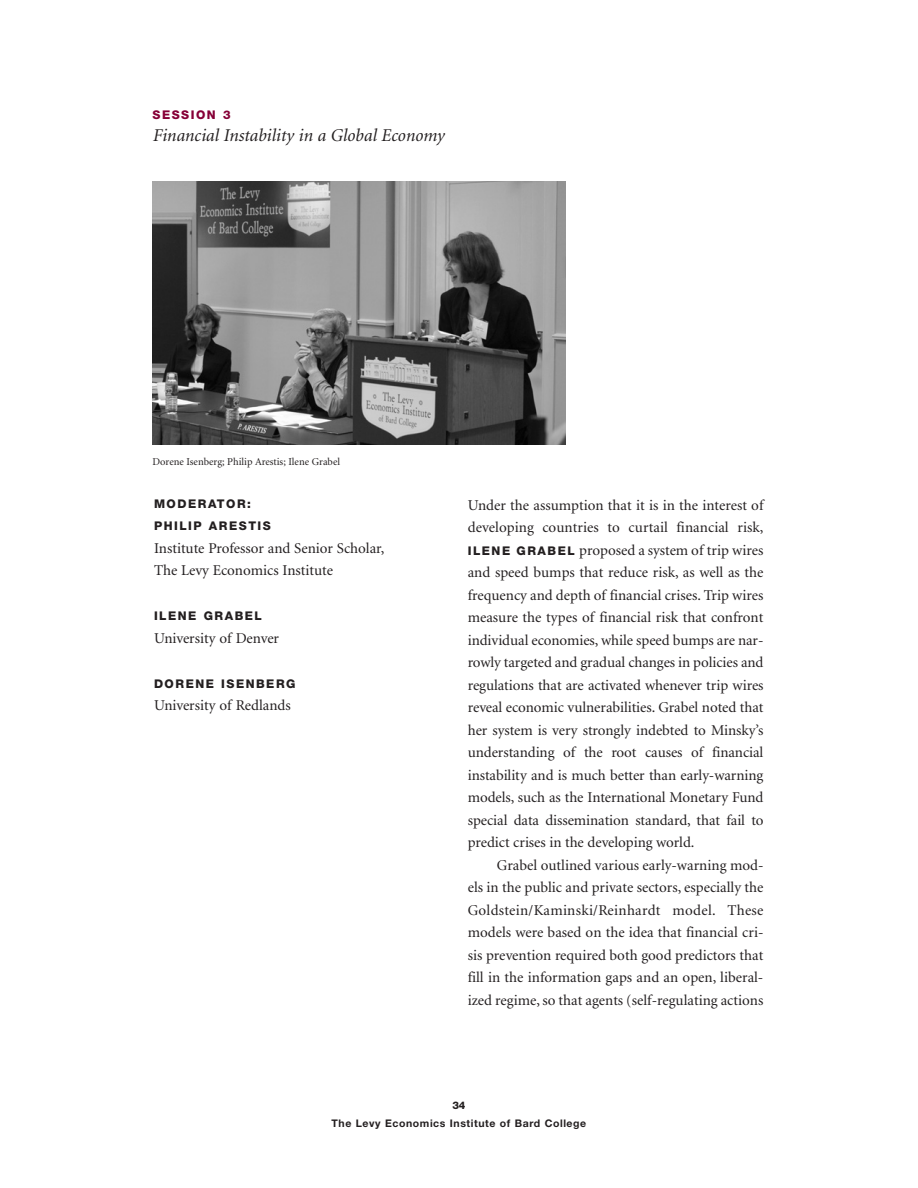
<style>
.page{position:relative;width:918px;height:1188px;background:#fff}
.page>*{position:absolute;margin:0;border:0;box-sizing:border-box;transform-origin:0 0}
.t1{font:italic 18px "Minion";color:#231f20}
.t2{font:15px/22.5px "Minion";color:#231f20;text-align:justify}
.t3{font:800 12px/22.5px "Helvetica Neue";letter-spacing:.125em;color:#231f20}
.t4{font:800 12px "Helvetica Neue";letter-spacing:.125em;color:#860037}
.t5{font:10.5px "Minion";color:#231f20}
.t6{font:700 10.5px "Helvetica Neue";letter-spacing:.055em;color:#231f20}
.t7{font:800 10.5px "Helvetica Neue";color:#231f20}
.s1{font-family:"Helvetica Neue";font-weight:800;font-size:12px}
</style>
<div class="page">
<img style="left:153px;top:181px;width:413px;height:264px">
<p class="t4" style="left:153px;top:110px;width:80px">SESSION 3</p>
<p class="t1" style="left:153px;top:128px;width:293px">Financial Instability in a Global Economy</p>
<p class="t5" style="left:153px;top:457px;width:189px">Dorene Isenberg; Philip Arestis; Ilene Grabel</p>
<p class="t3" style="left:154px;top:493px;width:118px">MODERATOR:<br>PHILIP ARESTIS</p>
<p class="t2" style="left:154px;top:538px;width:232px">Institute Professor and Senior Scholar,<br>The Levy Economics Institute</p>
<p class="t3" style="left:154px;top:606px;width:109px">ILENE GRABEL</p>
<p class="t2" style="left:154px;top:628px;width:127px">University of Denver</p>
<p class="t3" style="left:154px;top:673px;width:143px">DORENE ISENBERG</p>
<p class="t2" style="left:154px;top:695px;width:138px">University of Redlands</p>
<p class="t2" style="left:468px;top:495px;width:297px">Under the assumption that it is in the interest of developing countries to curtail financial risk, <span class="s1">ILENE GRABEL</span> proposed a system of trip wires and speed bumps that reduce risk, as well as the frequency and depth of financial crises. Trip wires measure the types of financial risk that confront individual economies, while speed bumps are nar&shy;rowly targeted and gradual changes in policies and regulations that are activated whenever trip wires reveal economic vulnerabilities. Grabel noted that her system is very strongly indebted to Minsky’s understanding of the root causes of financial instability and is much better than early-warning models, such as the International Monetary Fund special data dissemination standard, that fail to predict crises in the developing world.</p>
<p class="t2" style="left:468px;top:855px;width:297px;text-indent:29px">Grabel outlined various early-warning mod&shy;els in the public and private sectors, especially the Goldstein/Kaminski/Reinhardt model. These models were based on the idea that financial cri&shy;sis prevention required both good predictors that fill in the information gaps and an open, liberal&shy;ized regime, so that agents (self-regulating actions</p>
<p class="t7" style="left:452px;top:1102px;width:15px">34</p>
<p class="t6" style="left:332px;top:1120px;width:256px">The Levy Economics Institute of Bard College</p>
</div>
